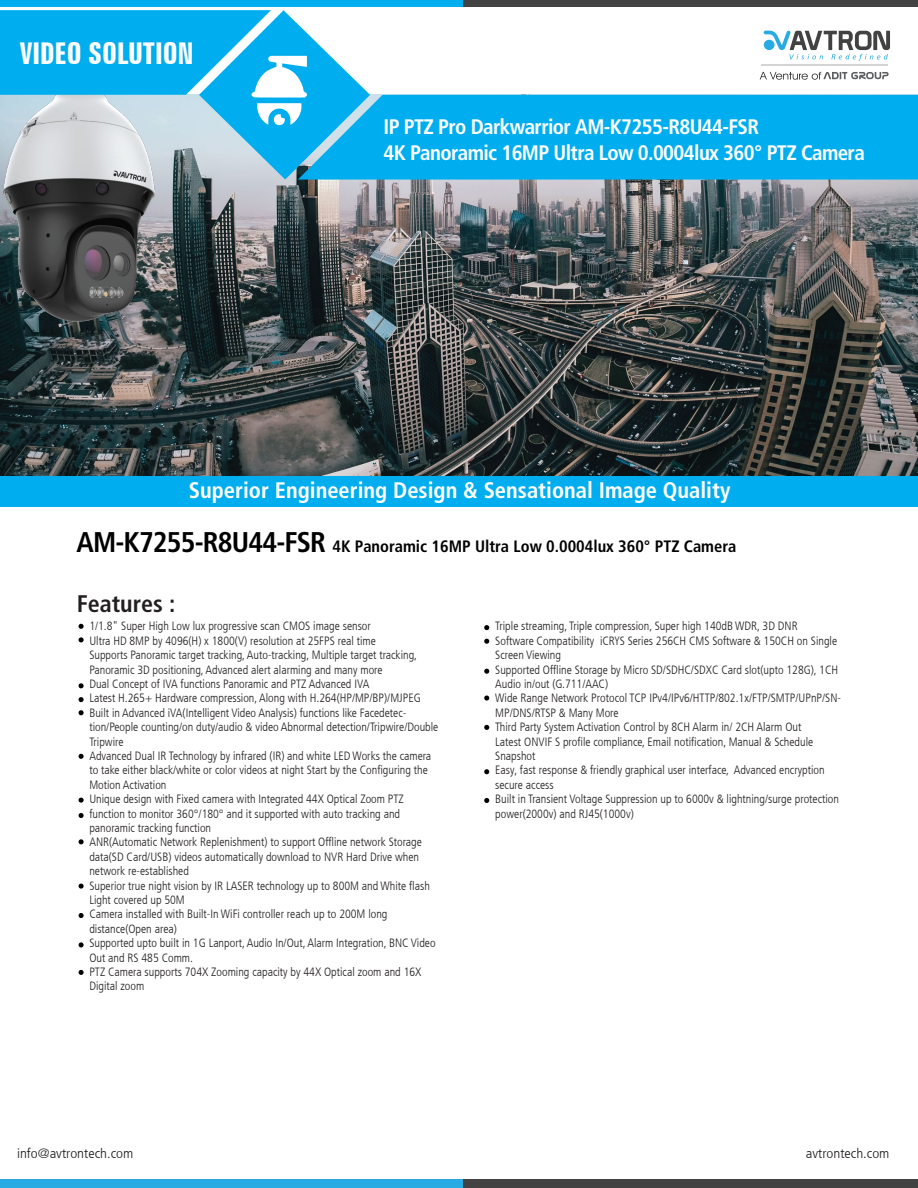
<style>
.page{position:relative;width:918px;height:1188px;background:#fff}
.page>*{position:absolute;margin:0;border:0;box-sizing:border-box;transform-origin:0 0}
.t1{font:700 extra-condensed 30px "Zurich BT";color:#fff}
.t2{font:700 condensed 24px "Frutiger LT Com";color:#231f20}
.t3{font:700 condensed 22.5px "Frutiger LT Com";color:#fff}
.t4{font:700 condensed 21px/25.2px "Frutiger LT Com";letter-spacing:-.03em;color:#fff}
.t5{font:700 condensed 16.5px "Frutiger LT Com";color:#000}
.t6{font:300 condensed 13.5px "Frutiger LT Com";color:#231f20;scale:1.1 1}
.t7{font:300 condensed 12px/14.4px "Frutiger LT Com";color:#231f20}
.s1{font-size:28.5px}
</style>
<div class="page">
<img style="left:0;top:94px;width:918px;height:382px">
<div style="left:0;top:0;width:917px;height:6px;background:#00aeef"></div>
<div style="left:464px;top:0;width:454px;height:6px;background:#424243"></div>
<div style="left:0;top:1179px;width:918px;height:9px;background:#27abe2"></div>
<div style="left:463px;top:1179px;width:455px;height:9px;background:#424243"></div>
<div style="left:370px;top:95px;width:548px;height:85px;background:#00aeef"></div>
<div style="left:0;top:476px;width:918px;height:30px;background:#00aeef"></div>
<svg style="left:79px;top:624px;width:5px;height:5px"></svg>
<svg style="left:79px;top:637px;width:5px;height:5px"></svg>
<svg style="left:79px;top:697px;width:5px;height:5px"></svg>
<svg style="left:79px;top:683px;width:5px;height:5px"></svg>
<svg style="left:79px;top:710px;width:5px;height:5px"></svg>
<svg style="left:79px;top:913px;width:5px;height:5px"></svg>
<svg style="left:79px;top:813px;width:5px;height:5px"></svg>
<svg style="left:79px;top:839px;width:5px;height:5px"></svg>
<svg style="left:79px;top:884px;width:5px;height:5px"></svg>
<hr style="left:761px;top:65px;width:127px;height:1px;background:#d3d4d3">
<svg style="left:760px;top:72px;width:129px;height:8px"></svg>
<svg style="left:764px;top:31px;width:126px;height:30px"></svg>
<svg style="left:79px;top:970px;width:5px;height:5px"></svg>
<svg style="left:79px;top:942px;width:5px;height:5px"></svg>
<svg style="left:484px;top:625px;width:5px;height:5px"></svg>
<svg style="left:484px;top:639px;width:5px;height:5px"></svg>
<svg style="left:484px;top:669px;width:5px;height:5px"></svg>
<svg style="left:484px;top:696px;width:5px;height:5px"></svg>
<svg style="left:484px;top:725px;width:5px;height:5px"></svg>
<svg style="left:484px;top:769px;width:5px;height:5px"></svg>
<svg style="left:484px;top:798px;width:5px;height:5px"></svg>
<svg style="left:79px;top:798px;width:5px;height:5px"></svg>
<svg style="left:79px;top:754px;width:5px;height:5px"></svg>
<img style="left:3px;top:180px;width:152px;height:141px">
<svg style="left:0;top:10px;width:370px;height:170px;background:#62c4e9"></svg>
<h1 class="t1" style="left:20px;top:37px;width:175px">VIDEO SOLUTION</h1>
<h3 class="t4" style="left:383px;top:115px;width:483px">IP PTZ Pro Darkwarrior AM-K7255-R8U44-FSR<br>4K Panoramic 16MP Ultra Low 0.0004lux 360° PTZ Camera</h3>
<h3 class="t3" style="left:189px;top:477px;width:543px">Superior Engineering Design &amp; Sensational Image Quality</h3>
<h3 class="t5" style="left:76px;top:536px;width:661px"><span class="s1">AM-K7255-R8U44-FSR</span> 4K Panoramic 16MP Ultra Low 0.0004lux 360° PTZ Camera</h3>
<h2 class="t2" style="left:77px;top:590px;width:100px">Features :</h2>
<p class="t7" style="left:89px;top:619px;width:351px">1/1.8" Super High Low lux progressive scan CMOS image sensor<br>Ultra HD 8MP by 4096(H) x 1800(V) resolution at 25FPS real time<br>Supports Panoramic target tracking, Auto-tracking, Multiple target tracking, Panoramic 3D positioning, Advanced alert alarming and many more<br>Dual Concept of IVA functions Panoramic and PTZ Advanced IVA<br>Latest H.265+ Hardware compression, Along with H.264(HP/MP/BP)/MJPEG Built in Advanced iVA(Intelligent Video Analysis) functions like Facedetec&shy;tion/People counting/on duty/audio &amp; video Abnormal detection/Tripwire/Double Tripwire<br>Advanced Dual IR Technology by infrared (IR) and white LED Works the camera to take either black/white or color videos at night Start by the Configuring the Motion Activation<br>Unique design with Fixed camera with Integrated 44X Optical Zoom PTZ function to monitor 360°/180° and it supported with auto tracking and panoramic tracking function<br>ANR(Automatic Network Replenishment) to support Offline network Storage data(SD Card/USB) videos automatically download to NVR Hard Drive when network re-established<br>Superior true night vision by IR LASER technology up to 800M and White flash Light covered up 50M<br>Camera installed with Built-In WiFi controller reach up to 200M long distance(Open area)<br>Supported upto built in 1G Lanport, Audio In/Out, Alarm Integration, BNC Video Out and RS 485 Comm.<br>PTZ Camera supports 704X Zooming capacity by 44X Optical zoom and 16X Digital zoom</p>
<p class="t7" style="left:495px;top:619px;width:347px">Triple streaming, Triple compression, Super high 140dB WDR, 3D DNR<br>Software Compatibility iCRYS Series 256CH CMS Software &amp; 150CH on Single Screen Viewing<br>Supported Offline Storage by Micro SD/SDHC/SDXC Card slot(upto 128G), 1CH Audio in/out (G.711/AAC)<br>Wide Range Network Protocol TCP IPv4/IPv6/HTTP/802.1x/FTP/SMTP/UPnP/SN-MP/DNS/RTSP &amp; Many More<br>Third Party System Activation Control by 8CH Alarm in/ 2CH Alarm Out<br>Latest ONVIF S profile compliance, Email notification, Manual &amp; Schedule Snapshot<br>Easy, fast response &amp; friendly graphical user interface, Advanced encryption secure access<br>Built in Transient Voltage Suppression up to 6000v &amp; lightning/surge protection power(2000v) and RJ45(1000v)</p>
<p class="t6" style="left:17px;top:1145px;width:107px">info@avtrontech.com</p>
<p class="t6" style="left:806px;top:1145px;width:78px">avtrontech.com</p>
</div>
